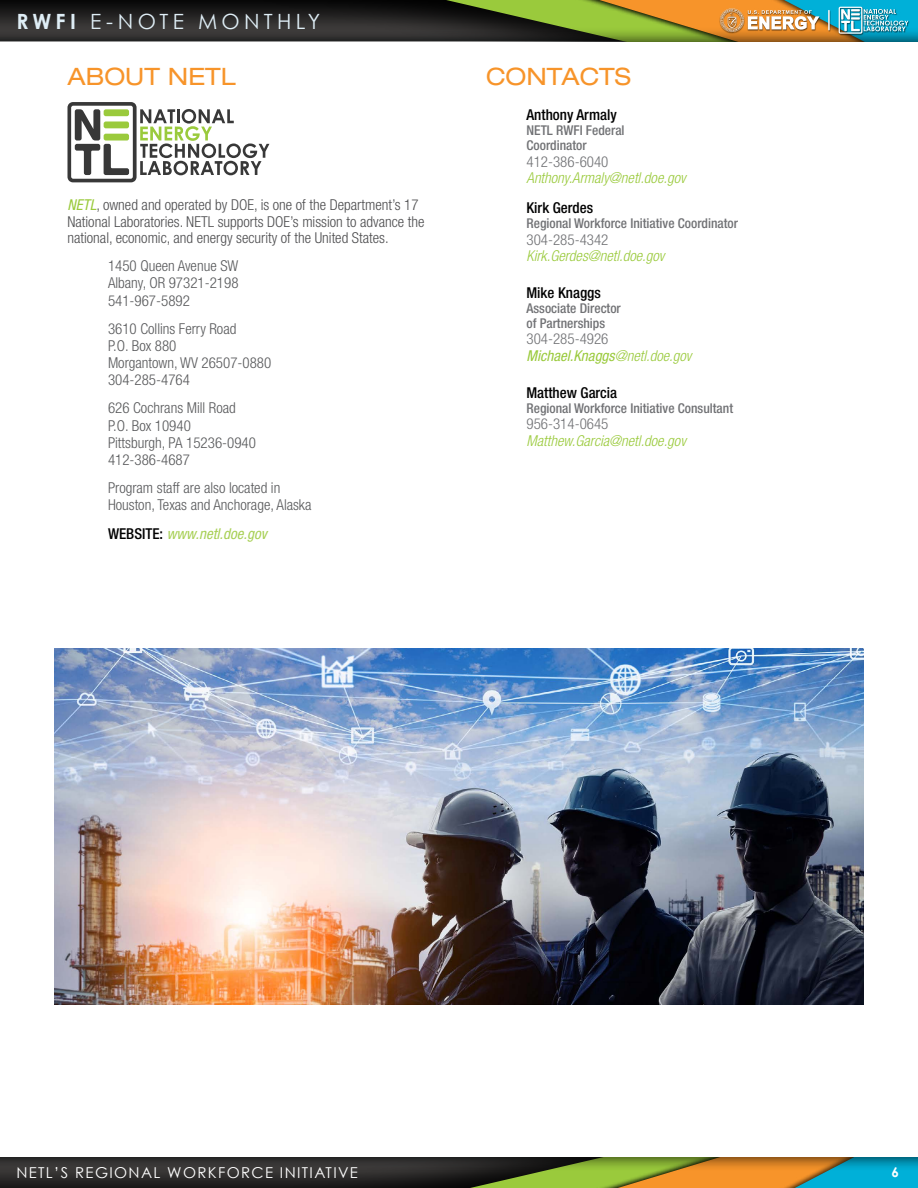
<style>
.page{position:relative;width:918px;height:1188px;background:#fff}
.page>*{position:absolute;margin:0;border:0;box-sizing:border-box;transform-origin:0 0}
.t1{font:expanded 24px "Helvetica Neue LT Std";color:#f7942a}
.t2{font:21px "Century Gothic";letter-spacing:.205em;color:#dfeef6}
.t3{font:300 condensed 15px/17.2px "Helvetica Neue LT Std";color:#58595b}
.t4{font:300 condensed 15px/16.5px "Helvetica Neue LT Std";color:#4d4d4f}
.t5{font:italic 300 condensed 15px "Helvetica Neue LT Std";color:#9aca3c}
.t6{font:500 condensed 15px "Helvetica Neue LT Std";color:#000}
.t7{font:italic condensed 15px/16.5px "Helvetica Neue LT Std";color:#9aca3c}
.t8{font:300 condensed 15px "Helvetica Neue LT Std";color:#717275}
.t9{font:15px "Century Gothic";letter-spacing:.09em;color:#fff}
.t10{font:italic condensed 15px "Helvetica Neue LT Std";color:#a8d056}
.t11{font:500 condensed 13.5px/15px "Helvetica Neue LT Std";color:#717275}
.t12{font:700 13.5px "Century Gothic";color:#fff}
.s1{font-weight:700}
.s2{font-weight:400;font-style:italic;color:#9aca3c}
.s3{font-weight:500;font-style:normal;color:#000}
.s4{font-weight:300;font-style:normal;color:#717275}
.s5{font-weight:300}
</style>
<div class="page">
<svg style="left:70px;top:1172px;width:507px;height:16px;background:#333924"></svg>
<svg style="left:581px;top:1172px;width:337px;height:16px;background:#90a163"></svg>
<svg style="left:70px;top:0;width:507px;height:27px;background:#2e3420"></svg>
<svg style="left:581px;top:0;width:337px;height:27px;background:#a1a24f"></svg>
<div style="left:0;top:27px;width:918px;height:1145px;background:#000;opacity:.6"></div>
<div style="left:0;top:42px;width:918px;height:1115px;background:#fff"></div>
<div style="left:720px;top:7px;width:190px;height:28px;background:#000;opacity:.6"></div>
<svg style="left:839px;top:7px;width:69px;height:27px;background:#55b3c9"></svg>
<svg style="left:828px;top:11px;width:2px;height:19px"></svg>
<svg style="left:720px;top:8px;width:100px;height:24px"></svg>
<svg style="left:67px;top:102px;width:202px;height:80px"></svg>
<img style="left:54px;top:648px;width:810px;height:356px">
<h2 class="t2" style="left:16px;top:8px;width:305px"><span class="s1">RWFI</span> E-NOTE MONTHLY</h2>
<h1 class="t1" style="left:68px;top:62px;width:170px">ABOUT NETL</h1>
<p class="t4" style="left:68px;top:196px;width:359px"><span class="s2">NETL</span>, owned and operated by DOE, is one of the Department’s 17<br>National Laboratories. NETL supports DOE’s mission to advance the national, economic, and energy security of the United States.</p>
<p class="t3" style="left:108px;top:257px;width:132px;text-align:justify">1450 Queen Avenue SW Albany, OR 97321-2198<br>541-967-5892</p>
<p class="t3" style="left:108px;top:320px;width:165px">3610 Collins Ferry Road<br>P.O. Box 880<br>Morgantown, WV 26507-0880<br>304-285-4764</p>
<p class="t3" style="left:108px;top:399px;width:150px">626 Cochrans Mill Road<br>P.O. Box 10940<br>Pittsburgh, PA 15236-0940<br>412-386-4687</p>
<p class="t3" style="left:108px;top:479px;width:205px">Program staff are also located in<br>Houston, Texas and Anchorage, Alaska</p>
<p class="t10" style="left:108px;top:525px;width:160px"><span class="s3">WEBSITE:</span> www.netl.doe.gov</p>
<h1 class="t1" style="left:486px;top:62px;width:146px">CONTACTS</h1>
<p class="t6" style="left:526px;top:106px;width:92px">Anthony Armaly</p>
<p class="t11" style="left:526px;top:123px;width:100px">NETL RWFI Federal<br>Coordinator</p>
<p class="t8" style="left:526px;top:153px;width:83px">412-386-6040</p>
<p class="t5" style="left:526px;top:169px;width:161px">Anthony.Armaly@netl.doe.gov</p>
<p class="t6" style="left:526px;top:199px;width:68px">Kirk Gerdes</p>
<p class="t11" style="left:526px;top:216px;width:213px">Regional Workforce Initiative Coordinator</p>
<p class="t8" style="left:526px;top:231px;width:83px">304-285-4342</p>
<p class="t5" style="left:526px;top:247px;width:139px">Kirk.Gerdes@netl.doe.gov</p>
<p class="t6" style="left:526px;top:284px;width:76px">Mike Knaggs</p>
<p class="t11" style="left:526px;top:300px;width:96px">Associate Director of Partnerships</p>
<p class="t7" style="left:526px;top:331px;width:166px"><span class="s4">304-285-4926<br></span>Michael.Knaggs<span class="s5">@netl.doe.gov</span></p>
<p class="t6" style="left:526px;top:383px;width:92px">Matthew Garcia</p>
<p class="t11" style="left:526px;top:400px;width:208px">Regional Workforce Initiative Consultant</p>
<p class="t8" style="left:526px;top:415px;width:83px">956-314-0645</p>
<p class="t5" style="left:526px;top:432px;width:161px">Matthew.Garcia@netl.doe.gov</p>
<p class="t9" style="left:16px;top:1163px;width:343px">NETL’S REGIONAL WORKFORCE INITIATIVE</p>
<p class="t12" style="left:892px;top:1164px;width:9px">6</p>
</div>
